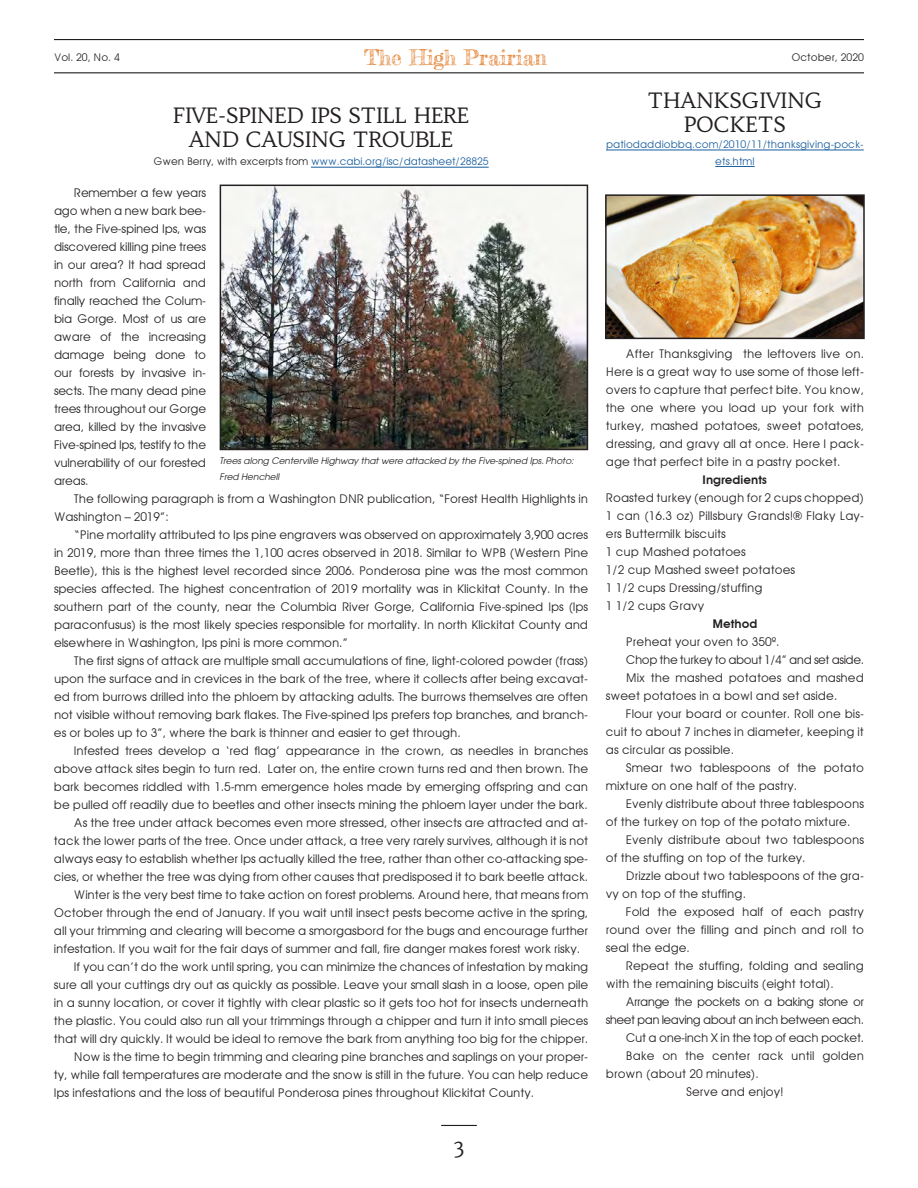
<style>
.page{position:relative;width:918px;height:1188px;background:#fff}
.page>*{position:absolute;margin:0;border:0;box-sizing:border-box;transform-origin:0 0}
.Headline{font:21px/24px "Habibi";letter-spacing:-.01em;color:#231f20;text-align:center}
.t1{font:21px "Frederickathe Great";color:#e27b26}
.t2{font:12px/18px "Avant Garde";color:#231f20;text-align:justify}
.t3{font:12px/18px "Avant Garde";letter-spacing:-.05em;color:#231f20;text-align:right}
.t4{font:12px "Avant Garde";letter-spacing:-.04em;color:#231f20}
.t5{font:12px "Avant Garde";letter-spacing:-.03em;color:#231f20}
.t6{font:600 12px "Avant Garde";color:#231f20}
.byline{font:10.5px/16.5px "Avant Garde";letter-spacing:-.01em;color:#175d9e;text-align:center}
.t7{font:10.5px "Avant Garde";color:#231f20}
.t8{font:italic 9px/16.5px "Avant Garde";color:#231f20}
.s1{color:#231f20}
</style>
<div class="page">
<hr style="left:54px;top:72px;width:810px;height:1px;background:#231f20">
<hr style="left:54px;top:39px;width:810px;height:1px;background:#231f20">
<hr style="left:441px;top:1125px;width:36px;height:1px;background:#231f20">
<hr style="left:311px;top:167px;width:178px;height:1px;background:#175d9e">
<img style="left:223px;top:188px;width:362px;height:259px">
<div style="left:220px;top:185px;width:368px;height:265px;border:2px solid #231f20"></div>
<hr style="left:606px;top:150px;width:258px;height:1px;background:#175d9e">
<hr style="left:715px;top:166px;width:40px;height:1px;background:#175d9e">
<img style="left:608px;top:197px;width:254px;height:139px">
<div style="left:605px;top:194px;width:260px;height:145px;border:2px solid #231f20"></div>
<p class="t7" style="left:54px;top:51px;width:67px">Vol. 20, No. 4</p>
<h1 class="t1" style="left:364px;top:44px;width:184px">The High Prairian</h1>
<p class="t7" style="left:791px;top:51px;width:74px">October, 2020</p>
<p class="Headline" style="left:173px;top:104px;width:298px">FIVE-SPINED IPS STILL HERE<br>AND CAUSING TROUBLE</p>
<p class="byline" style="left:154px;top:153px;width:337px"><span class="s1">Gwen Berry, with excerpts from</span> www.cabi.org/isc/datasheet/28825</p>
<p class="t2" style="left:54px;top:183px;width:154px;text-indent:20px">Remember a few years ago when a new bark bee&shy;tle, the Five-spined Ips, was discovered killing pine trees in our area? It had spread north from California and finally reached the Colum&shy;bia Gorge. Most of us are aware of the increasing damage being done to our forests by invasive in&shy;sects. The many dead pine trees throughout our Gorge area, killed by the invasive Five-spined Ips, testify to the vulnerability of our forested areas.</p>
<p class="t2" style="left:54px;top:489px;width:536px;text-indent:20px">The following paragraph is from a Washington DNR publication, “Forest Health Highlights in<br>Washington – 2019”:</p>
<p class="t2" style="left:54px;top:525px;width:536px;text-indent:20px">“Pine mortality attributed to Ips pine engravers was observed on approximately 3,900 acres in 2019, more than three times the 1,100 acres observed in 2018. Similar to WPB (Western Pine Beetle), this is the highest level recorded since 2006. Ponderosa pine was the most common species affected. The highest concentration of 2019 mortality was in Klickitat County. In the southern part of the county, near the Columbia River Gorge, California Five-spined Ips (Ips paraconfusus) is the most likely species responsible for mortality. In north Klickitat County and elsewhere in Washington, Ips pini is more common.”</p>
<p class="t2" style="left:54px;top:651px;width:536px;text-indent:20px">The first signs of attack are multiple small accumulations of fine, light-colored powder (frass) upon the surface and in crevices in the bark of the tree, where it collects after being excavat&shy;ed from burrows drilled into the phloem by attacking adults. The burrows themselves are often not visible without removing bark flakes. The Five-spined Ips prefers top branches, and branch&shy;es or boles up to 3”, where the bark is thinner and easier to get through.</p>
<p class="t2" style="left:54px;top:741px;width:536px;text-indent:20px">Infested trees develop a ‘red flag’ appearance in the crown, as needles in branches above attack sites begin to turn red. Later on, the entire crown turns red and then brown. The bark becomes riddled with 1.5-mm emergence holes made by emerging offspring and can be pulled off readily due to beetles and other insects mining the phloem layer under the bark.</p>
<p class="t2" style="left:54px;top:813px;width:536px;text-indent:20px">As the tree under attack becomes even more stressed, other insects are attracted and at&shy;tack the lower parts of the tree. Once under attack, a tree very rarely survives, although it is not always easy to establish whether Ips actually killed the tree, rather than other co-attacking spe&shy;cies, or whether the tree was dying from other causes that predisposed it to bark beetle attack.</p>
<p class="t2" style="left:54px;top:885px;width:536px;text-indent:20px">Winter is the very best time to take action on forest problems. Around here, that means from October through the end of January. If you wait until insect pests become active in the spring, all your trimming and clearing will become a smorgasbord for the bugs and encourage further infestation. If you wait for the fair days of summer and fall, fire danger makes forest work risky.</p>
<p class="t2" style="left:54px;top:957px;width:536px;text-indent:20px">If you can’t do the work until spring, you can minimize the chances of infestation by making sure all your cuttings dry out as quickly as possible. Leave your small slash in a loose, open pile in a sunny location, or cover it tightly with clear plastic so it gets too hot for insects underneath the plastic. You could also run all your trimmings through a chipper and turn it into small pieces that will dry quickly. It would be ideal to remove the bark from anything too big for the chipper.</p>
<p class="t2" style="left:54px;top:1047px;width:536px;text-indent:20px">Now is the time to begin trimming and clearing pine branches and saplings on your proper&shy;ty, while fall temperatures are moderate and the snow is still in the future. You can help reduce Ips infestations and the loss of beautiful Ponderosa pines throughout Klickitat County.</p>
<p class="t8" style="left:220px;top:452px;width:356px">Trees along Centerville Highway that were attacked by the Five-spined Ips. Photo:<br>Fred Henchell</p>
<p class="Headline" style="left:453px;top:1133px;width:14px">3</p>
<p class="Headline" style="left:647px;top:88px;width:176px">THANKSGIVING<br>POCKETS</p>
<p class="byline" style="left:606px;top:136px;width:259px">patiodaddiobbq.com/2010/11/thanksgiving-pock&shy;ets.html</p>
<p class="t2" style="left:606px;top:345px;width:260px;text-indent:20px">After Thanksgiving the leftovers live on.<br>Here is a great way to use some of those left&shy;overs to capture that perfect bite. You know, the one where you load up your fork with turkey, mashed potatoes, sweet potatoes, dressing, and gravy all at once. Here I pack&shy;age that perfect bite in a pastry pocket.</p>
<p class="t6" style="left:703px;top:473px;width:66px">Ingredients</p>
<p class="t2" style="left:606px;top:489px;width:260px">Roasted turkey (enough for 2 cups chopped)</p>
<p class="t2" style="left:606px;top:507px;width:260px">1 can (16.3 oz) Pillsbury Grands!® Flaky Lay&shy;ers Buttermilk biscuits</p>
<p class="t2" style="left:606px;top:543px;width:141px">1 cup Mashed potatoes</p>
<p class="t2" style="left:606px;top:561px;width:191px">1/2 cup Mashed sweet potatoes</p>
<p class="t2" style="left:606px;top:579px;width:158px">1 1/2 cups Dressing/stuffing</p>
<p class="t2" style="left:606px;top:597px;width:100px">1 1/2 cups Gravy</p>
<p class="t6" style="left:712px;top:617px;width:46px">Method</p>
<p class="t2" style="left:626px;top:633px;width:155px">Preheat your oven to 350º.</p>
<p class="t4" style="left:626px;top:652px;width:240px">Chop the turkey to about 1/4” and set aside.</p>
<p class="t2" style="left:606px;top:669px;width:260px;text-indent:20px">Mix the mashed potatoes and mashed sweet potatoes in a bowl and set aside.</p>
<p class="t2" style="left:606px;top:705px;width:260px;text-indent:20px">Flour your board or counter. Roll one bis&shy;cuit to about 7 inches in diameter, keeping it as circular as possible.</p>
<p class="t2" style="left:606px;top:759px;width:260px;text-indent:20px">Smear two tablespoons of the potato mixture on one half of the pastry.</p>
<p class="t2" style="left:606px;top:795px;width:260px;text-indent:20px">Evenly distribute about three tablespoons of the turkey on top of the potato mixture.</p>
<p class="t2" style="left:606px;top:831px;width:260px;text-indent:20px">Evenly distribute about two tablespoons of the stuffing on top of the turkey.</p>
<p class="t2" style="left:606px;top:867px;width:260px;text-indent:20px">Drizzle about two tablespoons of the gra&shy;vy on top of the stuffing.</p>
<p class="t2" style="left:606px;top:903px;width:260px;text-indent:20px">Fold the exposed half of each pastry round over the filling and pinch and roll to seal the edge.</p>
<p class="t2" style="left:606px;top:957px;width:260px;text-indent:20px">Repeat the stuffing, folding and sealing with the remaining biscuits (eight total).</p>
<p class="t3" style="left:606px;top:993px;width:260px">Arrange the pockets on a baking stone or sheet pan leaving about an inch between each.</p>
<p class="t5" style="left:626px;top:1030px;width:240px">Cut a one-inch X in the top of each pocket.</p>
<p class="t2" style="left:606px;top:1047px;width:260px;text-indent:20px">Bake on the center rack until golden brown (about 20 minutes).</p>
<p class="t2" style="left:686px;top:1083px;width:99px">Serve and enjoy!</p>
</div>
